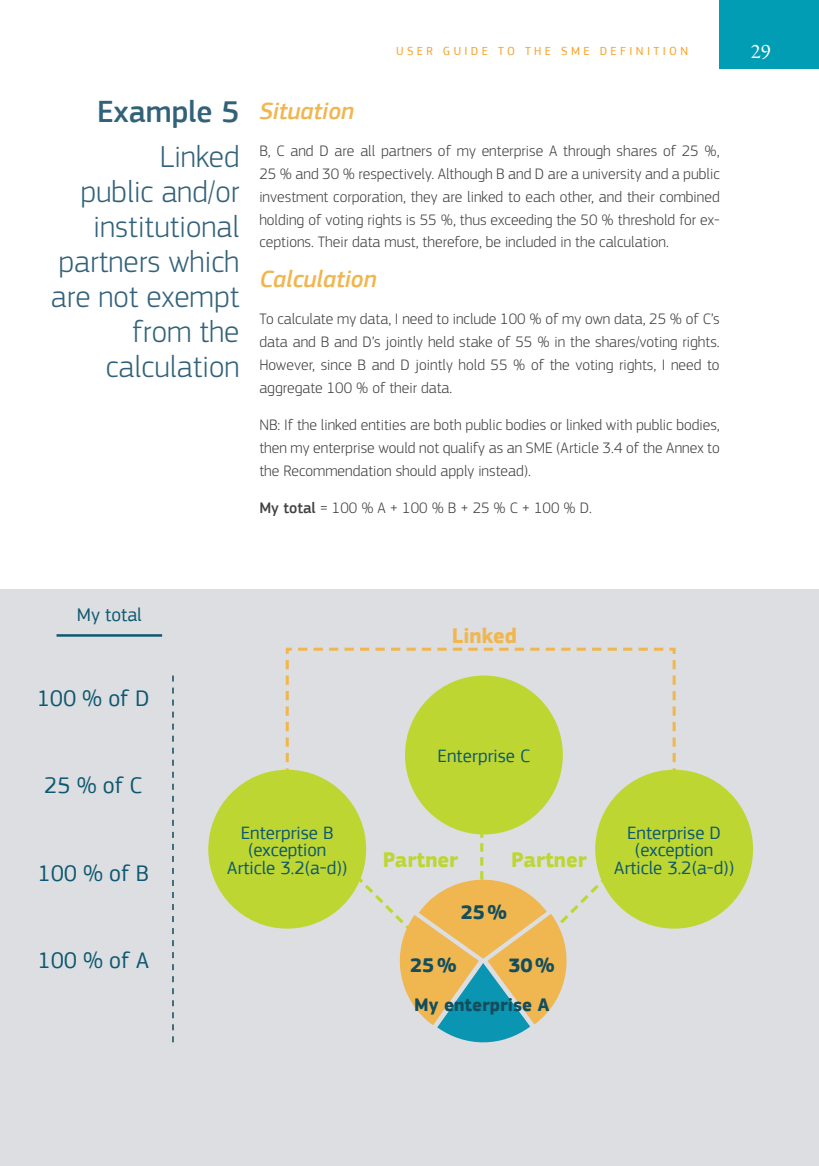
<style>
.page{position:relative;width:819px;height:1166px;background:#fff}
.page>*{position:absolute;margin:0;border:0;box-sizing:border-box;transform-origin:0 0}
.t1{font:300 31.5px/35px "EC Square Sans Pro";color:#326279;text-align:right}
.t2{font:500 31.5px "EC Square Sans Pro";color:#326279}
.Header_3{font:italic 500 24.5px "EC Square Sans Pro";color:#f0b64f}
.t3{font:23.62px "EC Square Sans Pro";color:#0d5870}
.t4{font:700 21.88px "EC Square Sans Pro";color:#bdd631}
.t5{font:700 21.88px "EC Square Sans Pro";color:#f0b64f}
.t6{font:21px "Garamond Premr Pro";color:#fff}
.t7{font:700 20.47px "EC Square Sans Pro";color:#144d5c}
.t8{font:19.25px "EC Square Sans Pro";color:#0d5870}
.t9{font:18.72px/17.5px "EC Square Sans Pro";color:#0d5870;text-align:center}
.t10{font:700 18.72px "EC Square Sans Pro";color:#144d5c}
.Body_2{font:300 15.75px/22.8px "EC Square Sans Pro";color:#414042;text-align:justify}
.t11{font:12.25px "EC Square Sans Pro";letter-spacing:.275em;color:#f99d1c}
.s1{font-weight:500}
</style>
<div class="page">
<div style="left:0;top:590px;width:819px;height:576px;background:#dcdee1"></div>
<hr style="left:56px;top:634px;width:106px;height:3px;background:#0d5870">
<svg style="left:285px;top:647px;width:391px;height:7px"></svg>
<svg style="left:208px;top:660px;width:545px;height:383px"></svg>
<svg style="left:172px;top:675px;width:2px;height:367px"></svg>
<div style="left:719px;top:0;width:100px;height:68px;background:#009db5"></div>
<p class="t2" style="left:97px;top:93px;width:144px">Example 5</p>
<p class="t1" style="left:51px;top:139px;width:190px">Linked<br>public and/or institutional partners which are not exempt from the calculation</p>
<p class="t11" style="left:396px;top:44px;width:293px">USER GUIDE TO THE SME DEFINITION</p>
<h3 class="t6" style="left:750px;top:39px;width:22px">29</h3>
<p class="Header_3" style="left:259px;top:96px;width:96px">Situation</p>
<p class="Body_2" style="left:259px;top:140px;width:462px">B, C and D are all partners of my enterprise A through shares of 25 %, 25 % and 30 % respectively. Although B and D are a university and a public investment corporation, they are linked to each other, and their combined holding of voting rights is 55 %, thus exceeding the 50 % threshold for ex&shy;ceptions. Their data must, therefore, be included in the calculation.</p>
<p class="Header_3" style="left:259px;top:264px;width:119px">Calculation</p>
<p class="Body_2" style="left:259px;top:308px;width:462px">To calculate my data, I need to include 100 % of my own data, 25 % of C’s data and B and D’s jointly held stake of 55 % in the shares/voting rights.<br>However, since B and D jointly hold 55 % of the voting rights, I need to aggregate 100 % of their data.</p>
<p class="Body_2" style="left:259px;top:413px;width:462px">NB: If the linked entities are both public bodies or linked with public bodies, then my enterprise would not qualify as an SME (Article 3.4 of the Annex to the Recommendation should apply instead).</p>
<p class="Body_2" style="left:259px;top:497px;width:334px"><span class="s1">My total</span> = 100 % A + 100 % B + 25 % C + 100 % D.</p>
<p class="t8" style="left:77px;top:603px;width:66px">My total</p>
<p class="t3" style="left:37px;top:684px;width:114px">100 % of D</p>
<p class="t3" style="left:44px;top:772px;width:99px">25 % of C</p>
<p class="t5" style="left:452px;top:623px;width:66px">Linked</p>
<p class="t9" style="left:437px;top:747px;width:94px">Enterprise C</p>
<p class="t3" style="left:38px;top:859px;width:113px">100 % of B</p>
<p class="t3" style="left:38px;top:946px;width:113px">100 % of A</p>
<p class="t9" style="left:227px;top:824px;width:122px">Enterprise B (exception<br>Article 3.2(a-d))</p>
<p class="t4" style="left:382px;top:846px;width:77px">Partner</p>
<p class="t4" style="left:511px;top:846px;width:77px">Partner</p>
<p class="t7" style="left:460px;top:900px;width:48px">25%</p>
<p class="t7" style="left:410px;top:953px;width:48px">25%</p>
<p class="t10" style="left:414px;top:993px;width:137px">My enterprise A</p>
<p class="t7" style="left:508px;top:953px;width:48px">30%</p>
<p class="t9" style="left:614px;top:824px;width:122px">Enterprise D (exception<br>Article 3.2(a-d))</p>
</div>
